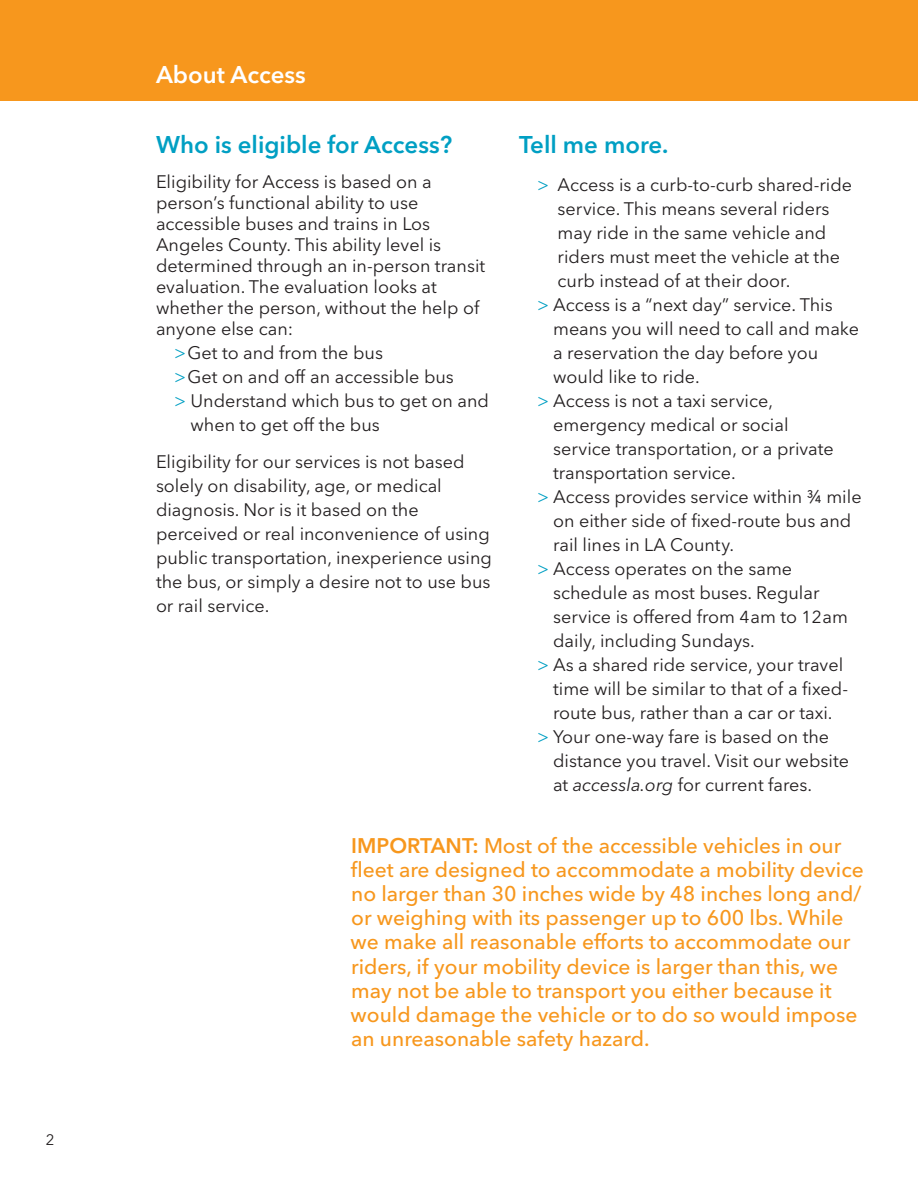
<style>
.page{position:relative;width:918px;height:1188px;background:#fff}
.page>*{position:absolute;margin:0;border:0;box-sizing:border-box;transform-origin:0 0}
.t1{font:600 24px "Avenir Next LT Pro";color:#009fc3}
.t2{font:600 24px "Avenir Next LT Pro";color:#fff}
.t3{font:500 21px/24.2px "Avenir Next LT Pro";color:#f7971d}
.t4{font:18px/21px "Avenir Next LT Pro";color:#231f20}
.t5{font:15px "Avenir Next LT Pro";color:#231f20}
.s1{color:#009fc3}
.s2{font-size:17.25px}
.s3{font-style:italic}
.s4{font-weight:600}
</style>
<div class="page">
<div style="left:0;top:0;width:918px;height:100px;background:#f7971d"></div>
<p class="t5" style="left:46px;top:1131px;width:10px">2</p>
<h1 class="t2" style="left:156px;top:60px;width:151px">About Access</h1>
<h1 class="t1" style="left:156px;top:130px;width:298px">Who is eligible for Access?</h1>
<p class="t4" style="left:156px;top:171px;width:331px">Eligibility for Access is based on a person’s functional ability to use accessible buses and trains in Los Angeles County. This ability level is determined through an in-person transit evaluation. The evaluation looks at whether the person, without the help of anyone else can:</p>
<p class="t4" style="left:174px;top:342px;width:211px"><span class="s1">&gt;</span>Get to and from the bus</p>
<p class="t4" style="left:174px;top:366px;width:281px"><span class="s1">&gt;</span>Get on and off an accessible bus</p>
<p class="t4" style="left:174px;top:390px;width:317px"><span class="s1">&gt;</span> Understand which bus to get on and</p>
<p class="t4" style="left:190px;top:414px;width:191px">when to get off the bus</p>
<p class="t4" style="left:156px;top:450px;width:337px;line-height:24px">Eligibility for our services is not based solely on disability, age, or medical diagnosis. Nor is it based on the perceived or real inconvenience of using public transportation, inexperience using the bus, or simply a desire not to use bus or rail service.</p>
<h1 class="t1" style="left:519px;top:130px;width:151px">Tell me more.</h1>
<p class="t4" style="left:537px;top:174px;width:317px"><span class="s1">&gt;</span> Access is a curb-to-curb shared-ride</p>
<p class="t4" style="left:558px;top:198px;width:273px">service. This means several riders</p>
<p class="t4" style="left:558px;top:222px;width:270px">may ride in the same vehicle and</p>
<p class="t4" style="left:558px;top:246px;width:284px">riders must meet the vehicle at the</p>
<p class="t4" style="left:558px;top:270px;width:234px">curb instead of at their door.</p>
<p class="t4" style="left:537px;top:294px;width:297px"><span class="s1">&gt;</span> Access is a “next day” service. This</p>
<p class="t4" style="left:553px;top:318px;width:307px">means you will need to call and make</p>
<p class="t4" style="left:553px;top:342px;width:267px">a reservation the day before you</p>
<p class="t4" style="left:553px;top:366px;width:148px">would like to ride.</p>
<p class="t4" style="left:537px;top:390px;width:238px"><span class="s1">&gt;</span> Access is not a taxi service,</p>
<p class="t4" style="left:553px;top:414px;width:237px">emergency medical or social</p>
<p class="t4" style="left:553px;top:438px;width:282px">service transportation, or a private</p>
<p class="t4" style="left:553px;top:462px;width:184px">transportation service.</p>
<p class="t4" style="left:537px;top:486px;width:326px"><span class="s1">&gt;</span> Access provides service within ¾ mile</p>
<p class="t4" style="left:553px;top:510px;width:300px">on either side of fixed-route bus and</p>
<p class="t4" style="left:553px;top:534px;width:183px">rail lines in LA County.</p>
<p class="t4" style="left:537px;top:558px;width:257px"><span class="s1">&gt;</span> Access operates on the same</p>
<p class="t4" style="left:553px;top:582px;width:268px">schedule as most buses. Regular</p>
<p class="t4" style="left:553px;top:606px;width:296px">service is offered from <span class="s2">4</span>am to <span class="s2">12</span>am</p>
<p class="t4" style="left:553px;top:630px;width:203px">daily, including Sundays.</p>
<p class="t4" style="left:537px;top:654px;width:308px"><span class="s1">&gt;</span> As a shared ride service, your travel</p>
<p class="t4" style="left:553px;top:678px;width:296px">time will be similar to that of a fixed-</p>
<p class="t4" style="left:553px;top:702px;width:281px">route bus, rather than a car or taxi.</p>
<p class="t4" style="left:537px;top:726px;width:294px"><span class="s1">&gt;</span> Your one-way fare is based on the</p>
<p class="t4" style="left:553px;top:750px;width:297px">distance you travel. Visit our website</p>
<p class="t4" style="left:553px;top:774px;width:261px">at <span class="s3">accessla.org</span> for current fares.</p>
<p class="t3" style="left:351px;top:833px;width:515px"><span class="s4">IMPORTANT:</span> Most of the accessible vehicles in our fleet are designed to accommodate a mobility device no larger than 30 inches wide by 48 inches long and/ or weighing with its passenger up to 600 lbs. While we make all reasonable efforts to accommodate our riders, if your mobility device is larger than this, we may not be able to transport you either because it would damage the vehicle or to do so would impose an unreasonable safety hazard.</p>
</div>
